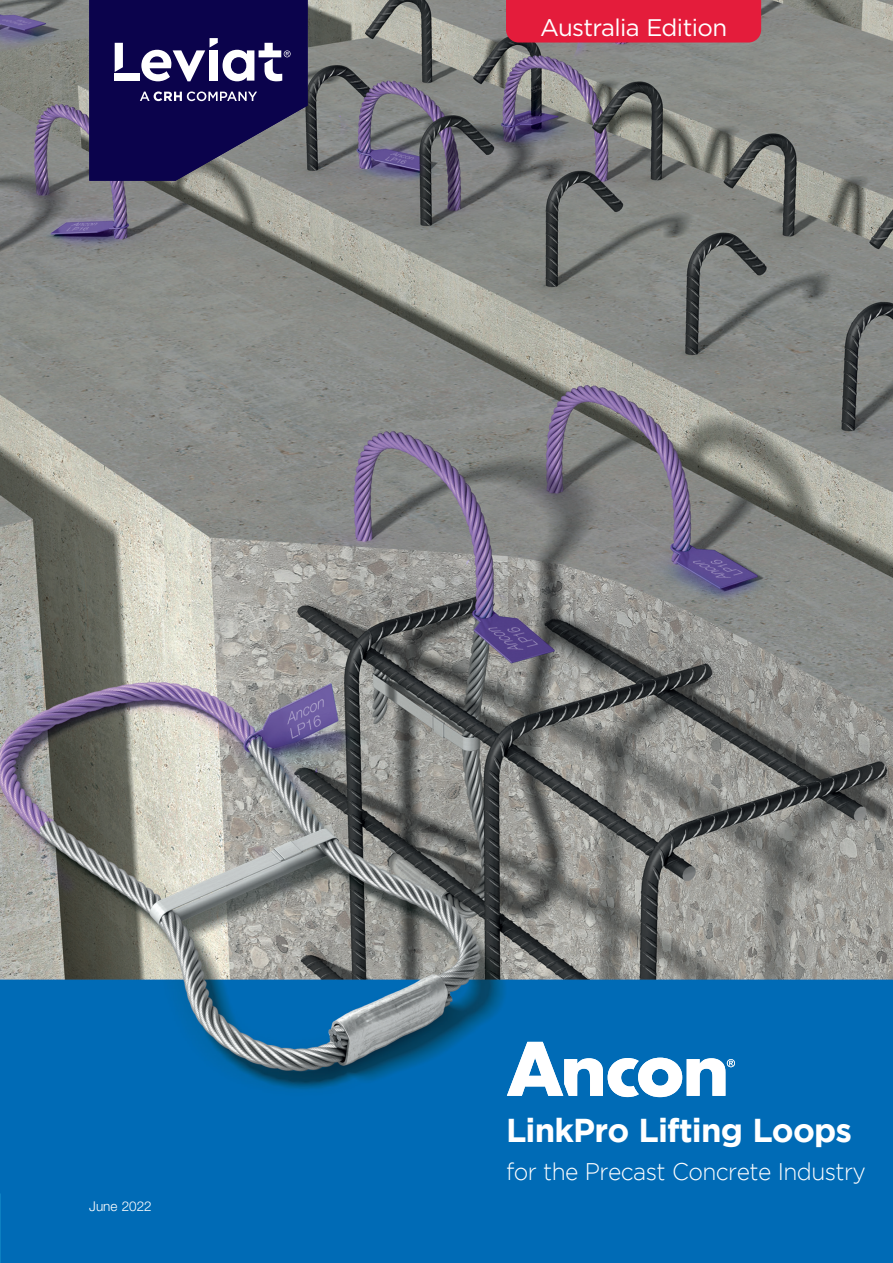
<style>
.page{position:relative;width:893px;height:1263px;background:#fff}
.page>*{position:absolute;margin:0;border:0;box-sizing:border-box;transform-origin:0 0}
.t1{font:700 33px "Gotham";letter-spacing:-.025em;color:#fff}
.t2{font:300 24px "Gotham";letter-spacing:-.025em;color:#fff;scale:.95 1}
.t3{font:24px "Gotham";letter-spacing:-.025em;color:#fff}
.t4{font:300 13.5px "Helvetica Neue";color:#fff}
</style>
<div class="page">
<img style="left:0;top:0;width:893px;height:1263px">
<svg style="left:89px;top:0;width:219px;height:181px;background:#2f2962"></svg>
<svg style="left:507px;top:1042px;width:228px;height:55px"></svg>
<div style="left:506px;top:0;width:255px;height:43px;background:#e41c3b"></div>
<p class="t3" style="left:540px;top:12px;width:189px">Australia Edition</p>
<p class="t4" style="left:89px;top:1198px;width:64px">June 2022</p>
<p class="t1" style="left:506px;top:1111px;width:348px">LinkPro Lifting Loops</p>
<p class="t2" style="left:506px;top:1158px;width:380px">for the Precast Concrete Industry</p>
</div>
